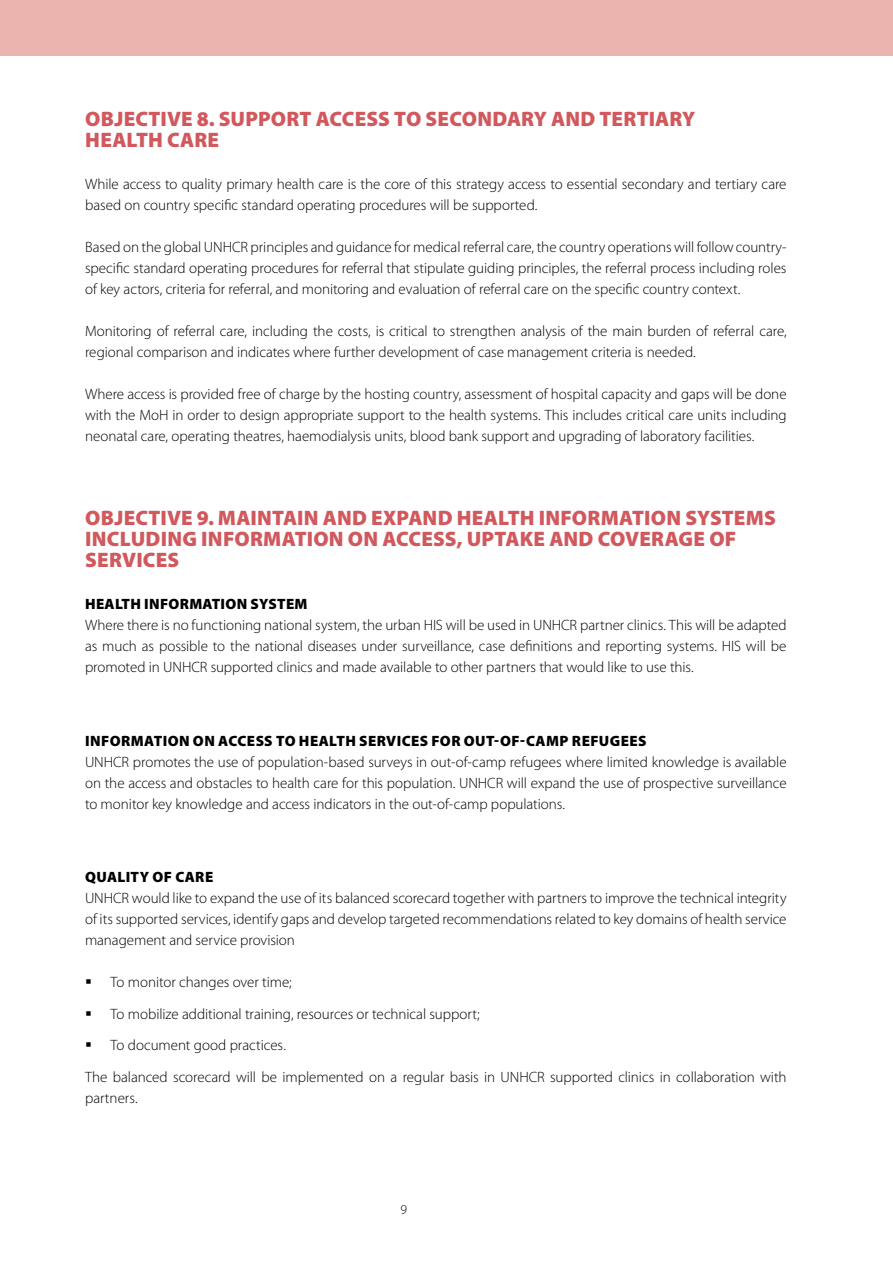
<style>
.page{position:relative;width:893px;height:1263px;background:#fff}
.page>*{position:absolute;margin:0;border:0;box-sizing:border-box;transform-origin:0 0}
.t1{font:900 21px/21px "Myriad Pro";letter-spacing:.005em;color:#d1585d}
.t2{font:300 15px/21px "Myriad Pro";color:#000;text-align:justify}
.t3{font:900 15px "Myriad Pro";letter-spacing:.02em;color:#000}
.t4{font:300 13.5px "Myriad Pro";color:#000}
</style>
<div class="page">
<div style="left:0;top:0;width:893px;height:55px;background:#ebb4ae"></div>
<h1 class="t1" style="left:85px;top:109px;width:612px">OBJECTIVE 8. SUPPORT ACCESS TO SECONDARY AND TERTIARY<br>HEALTH CARE</h1>
<p class="t2" style="left:85px;top:174px;width:703px">While access to quality primary health care is the core of this strategy access to essential secondary and tertiary care based on country specific standard operating procedures will be supported.</p>
<p class="t2" style="left:85px;top:237px;width:703px">Based on the global UNHCR principles and guidance for medical referral care, the country operations will follow country&shy;specific standard operating procedures for referral that stipulate guiding principles, the referral process including roles of key actors, criteria for referral, and monitoring and evaluation of referral care on the specific country context.</p>
<p class="t2" style="left:85px;top:321px;width:703px">Monitoring of referral care, including the costs, is critical to strengthen analysis of the main burden of referral care, regional comparison and indicates where further development of case management criteria is needed.</p>
<p class="t2" style="left:85px;top:384px;width:703px">Where access is provided free of charge by the hosting country, assessment of hospital capacity and gaps will be done with the MoH in order to design appropriate support to the health systems. This includes critical care units including neonatal care, operating theatres, haemodialysis units, blood bank support and upgrading of laboratory facilities.</p>
<h1 class="t1" style="left:85px;top:508px;width:691px">OBJECTIVE 9. MAINTAIN AND EXPAND HEALTH INFORMATION SYSTEMS<br>INCLUDING INFORMATION ON ACCESS, UPTAKE AND COVERAGE OF<br>SERVICES</h1>
<p class="t3" style="left:85px;top:595px;width:224px">HEALTH INFORMATION SYSTEM</p>
<p class="t2" style="left:85px;top:615px;width:703px">Where there is no functioning national system, the urban HIS will be used in UNHCR partner clinics. This will be adapted as much as possible to the national diseases under surveillance, case definitions and reporting systems. HIS will be promoted in UNHCR supported clinics and made available to other partners that would like to use this.</p>
<p class="t3" style="left:85px;top:732px;width:562px">INFORMATION ON ACCESS TO HEALTH SERVICES FOR OUT-OF-CAMP REFUGEES</p>
<p class="t2" style="left:85px;top:751px;width:703px">UNHCR promotes the use of population-based surveys in out-of-camp refugees where limited knowledge is available on the access and obstacles to health care for this population. UNHCR will expand the use of prospective surveillance to monitor key knowledge and access indicators in the out-of-camp populations.</p>
<p class="t3" style="left:85px;top:868px;width:130px">QUALITY OF CARE</p>
<p class="t2" style="left:85px;top:888px;width:703px">UNHCR would like to expand the use of its balanced scorecard together with partners to improve the technical integrity of its supported services, identify gaps and develop targeted recommendations related to key domains of health service management and service provision</p>
<p class="t2" style="left:111px;top:972px;width:183px">To monitor changes over time;</p>
<p class="t2" style="left:111px;top:1003px;width:371px">To mobilize additional training, resources or technical support;</p>
<p class="t2" style="left:111px;top:1035px;width:177px">To document good practices.</p>
<p class="t2" style="left:85px;top:1066px;width:703px">The balanced scorecard will be implemented on a regular basis in UNHCR supported clinics in collaboration with</p>
<p class="t2" style="left:85px;top:1087px;width:54px">partners.</p>
<p class="t4" style="left:400px;top:1202px;width:8px">9</p>
</div>
